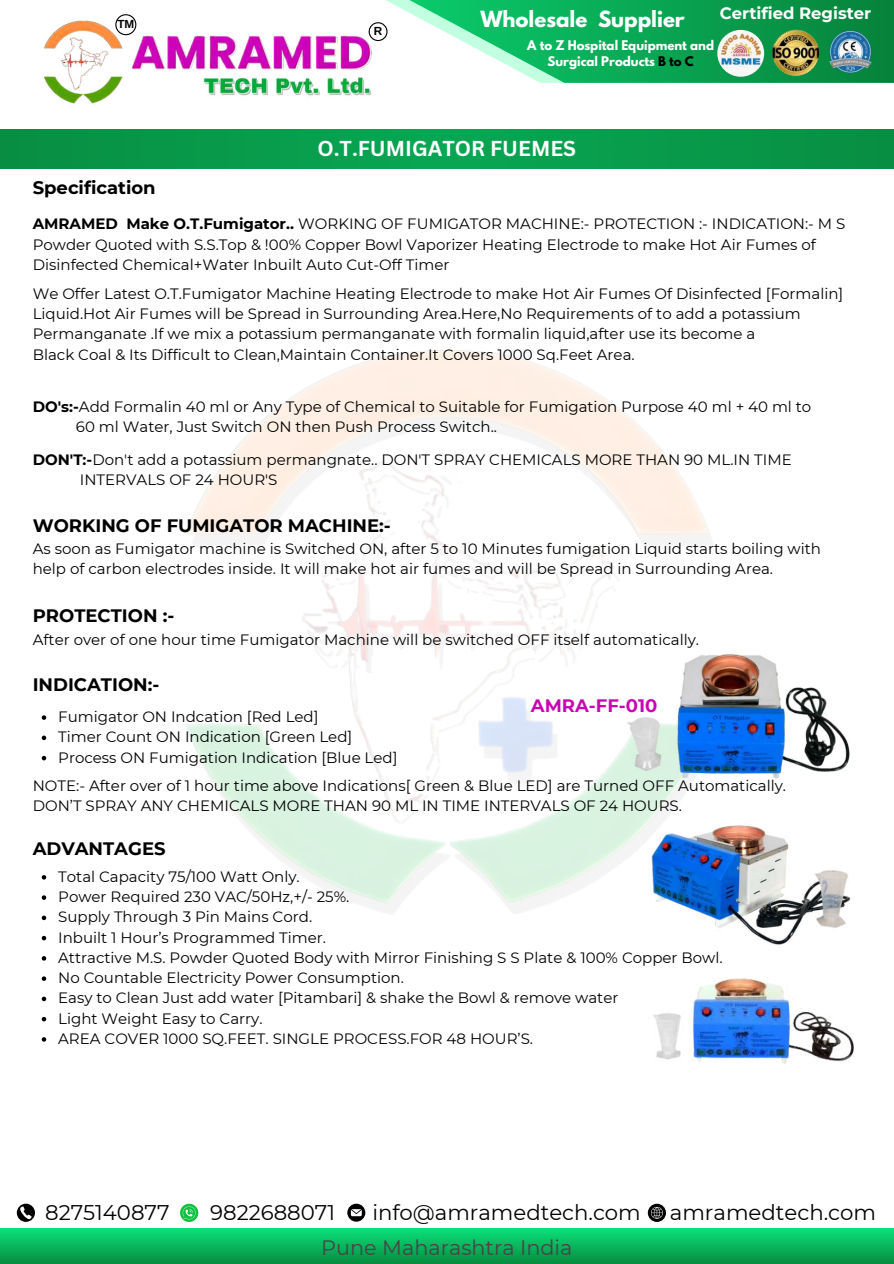
<style>
.page{position:relative;width:894px;height:1264px;background:#fff}
.page>*{position:absolute;margin:0;border:0;box-sizing:border-box;transform-origin:0 0}
.t1{font:21.3px "Montserrat";color:#000}
.t2{font:21.15px "Montserrat";color:#000}
.t3{font:700 21px "Canva Sans";color:#fff}
.t4{font:20.85px "Montserrat";color:#464444}
.t5{font:700 19.65px "League Spartan";color:#fff}
.t6{font:700 18px "Montserrat";color:#000}
.t7{font:700 18px "Montserrat";color:#c905b2}
.t8{font:700 16.35px "Montserrat";color:#fff}
.t9{font:15px/20.2px "Montserrat";color:#000}
.t10{font:700 11.85px/16.2px "League Spartan";color:#fff;text-align:center}
.t11{font:700 11.7px "Arimo";color:#000}
.s1{color:#000}
.s2{font-weight:700}
</style>
<div class="page">
<svg style="left:409px;top:0;width:484px;height:83px;background:#33b46f"></svg>
<img style="left:717px;top:30px;width:47px;height:47px;border-radius:50%">
<img style="left:772px;top:29px;width:46px;height:47px;border-radius:50%">
<img style="left:826px;top:29px;width:47px;height:46px;border-radius:50%">
<img style="left:203px;top:77px;width:169px;height:19px">
<img style="left:132px;top:35px;width:240px;height:35px">
<img style="left:44px;top:20px;width:79px;height:84px">
<svg style="left:368px;top:22px;width:19px;height:19px"></svg>
<svg style="left:115px;top:14px;width:21px;height:21px"></svg>
<img style="left:186px;top:350px;width:527px;height:564px">
<svg style="left:0;top:1228px;width:893px;height:35px;background:#09b75d"></svg>
<svg style="left:17px;top:1203px;width:18px;height:18px"></svg>
<svg style="left:180px;top:1203px;width:18px;height:18px"></svg>
<svg style="left:647px;top:1203px;width:18px;height:18px"></svg>
<svg style="left:347px;top:1203px;width:18px;height:18px"></svg>
<svg style="left:42px;top:875px;width:4px;height:4px"></svg>
<svg style="left:42px;top:895px;width:4px;height:4px"></svg>
<svg style="left:42px;top:915px;width:4px;height:5px"></svg>
<svg style="left:42px;top:935px;width:4px;height:5px"></svg>
<svg style="left:42px;top:956px;width:4px;height:4px"></svg>
<svg style="left:42px;top:976px;width:4px;height:4px"></svg>
<svg style="left:42px;top:996px;width:4px;height:5px"></svg>
<svg style="left:42px;top:1017px;width:4px;height:4px"></svg>
<svg style="left:42px;top:1037px;width:4px;height:4px"></svg>
<img style="left:611px;top:627px;width:239px;height:169px">
<img style="left:637px;top:801px;width:214px;height:144px">
<img style="left:648px;top:978px;width:206px;height:86px">
<svg style="left:42px;top:715px;width:4px;height:5px"></svg>
<svg style="left:42px;top:735px;width:4px;height:5px"></svg>
<svg style="left:42px;top:756px;width:4px;height:4px"></svg>
<div style="left:0;top:129px;width:893px;height:39px;background:#089a4a"></div>
<p class="t11" style="left:117px;top:16px;width:18px">TM</p>
<h3 class="t5" style="left:480px;top:3px;width:206px">Wholesale Supplier</h3>
<p class="t8" style="left:719px;top:2px;width:153px">Certified Register</p>
<p class="t10" style="left:527px;top:37px;width:188px">A to Z Hospital Equipment and<br>Surgical Products <span class="s1">B to C</span></p>
<p class="t11" style="left:374px;top:22px;width:10px">R</p>
<h3 class="t3" style="left:317px;top:135px;width:260px">O.T.FUMIGATOR FUEMES</h3>
<p class="t6" style="left:33px;top:175px;width:124px">Specification</p>
<p class="t9" style="left:33px;top:213px;width:814px"><span class="s2">AMRAMED Make O.T.Fumigator..</span> WORKING OF FUMIGATOR MACHINE:- PROTECTION :- INDICATION:- M S<br>Powder Quoted with S.S.Top &amp; !00% Copper Bowl Vaporizer Heating Electrode to make Hot Air Fumes of<br>Disinfected Chemical+Water Inbuilt Auto Cut-Off Timer</p>
<p class="t9" style="left:33px;top:283px;width:811px">We Offer Latest O.T.Fumigator Machine Heating Electrode to make Hot Air Fumes Of Disinfected [Formalin] Liquid.Hot Air Fumes will be Spread in Surrounding Area.Here,No Requirements of to add a potassium Permanganate .If we mix a potassium permanganate with formalin liquid,after use its become a<br>Black Coal &amp; Its Difficult to Clean,Maintain Container.It Covers 1000 Sq.Feet Area.</p>
<p class="t9" style="left:76px;top:396px;width:736px;text-indent:-43px"><span class="s2">DO's:-</span>Add Formalin 40 ml or Any Type of Chemical to Suitable for Fumigation Purpose 40 ml + 40 ml to<br>60 ml Water, Just Switch ON then Push Process Switch..</p>
<p class="t9" style="left:80px;top:449px;width:713px;text-indent:-47px"><span class="s2">DON'T:-</span>Don't add a potassium permangnate.. DON'T SPRAY CHEMICALS MORE THAN 90 ML.IN TIME<br>INTERVALS OF 24 HOUR'S</p>
<p class="t6" style="left:33px;top:512px;width:359px">WORKING OF FUMIGATOR MACHINE:-</p>
<p class="t9" style="left:33px;top:538px;width:789px">As soon as Fumigator machine is Switched ON, after 5 to 10 Minutes fumigation Liquid starts boiling with help of carbon electrodes inside. It will make hot air fumes and will be Spread in Surrounding Area.</p>
<p class="t6" style="left:33px;top:602px;width:143px">PROTECTION :-</p>
<p class="t9" style="left:33px;top:629px;width:667px">After over of one hour time Fumigator Machine will be switched OFF itself automatically.</p>
<p class="t6" style="left:33px;top:672px;width:128px">INDICATION:-</p>
<p class="t9" style="left:58px;top:706px;width:341px">Fumigator ON Indcation [Red Led]<br>Timer Count ON Indication [Green Led]<br>Process ON Fumigation Indication [Blue Led]</p>
<p class="t7" style="left:530px;top:692px;width:128px">AMRA-FF-010</p>
<p class="t9" style="left:33px;top:775px;width:754px">NOTE:- After over of 1 hour time above Indications[ Green &amp; Blue LED] are Turned OFF Automatically.<br>DON’T SPRAY ANY CHEMICALS MORE THAN 90 ML IN TIME INTERVALS OF 24 HOURS.</p>
<p class="t6" style="left:33px;top:835px;width:134px">ADVANTAGES</p>
<p class="t9" style="left:58px;top:865px;width:665px">Total Capacity 75/100 Watt Only.<br>Power Required 230 VAC/50Hz,+/- 25%.<br>Supply Through 3 Pin Mains Cord.<br>Inbuilt 1 Hour’s Programmed Timer.<br>Attractive M.S. Powder Quoted Body with Mirror Finishing S S Plate &amp; 100% Copper Bowl.<br>No Countable Electricity Power Consumption.<br>Easy to Clean Just add water [Pitambari] &amp; shake the Bowl &amp; remove water<br>Light Weight Easy to Carry.<br>AREA COVER 1000 SQ.FEET. SINGLE PROCESS.FOR 48 HOUR’S.</p>
<h2 class="t2" style="left:45px;top:1197px;width:126px">8275140877</h2>
<h2 class="t2" style="left:210px;top:1197px;width:126px">9822688071</h2>
<h2 class="t2" style="left:372px;top:1197px;width:270px">info@amramedtech.com</h2>
<h1 class="t1" style="left:669px;top:1197px;width:208px">amramedtech.com</h1>
<h3 class="t4" style="left:321px;top:1233px;width:253px">Pune Maharashtra India</h3>
</div>
